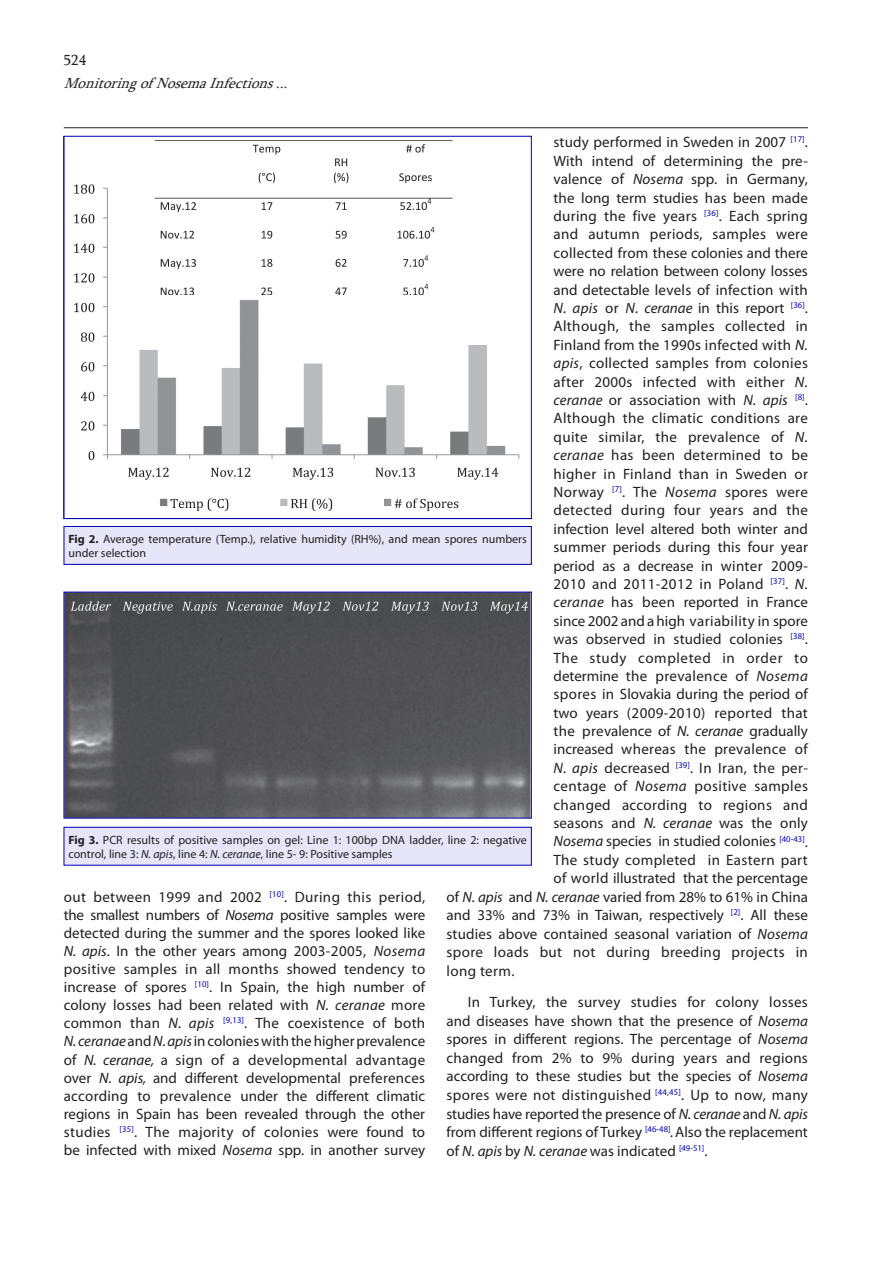
<style>
.page{position:relative;width:893px;height:1263px;background:#fff}
.page>*{position:absolute;margin:0;border:0;box-sizing:border-box;transform-origin:0 0}
.t1{font:15px/18.1px "Myriad Pro";letter-spacing:.01em;color:#231f20;text-align:justify}
.t2{font:italic 15px "Myriad Pro";color:#231f20}
.t3{font:italic 15px "Sylfaen";color:#231f20}
.t4{font:15px "Myriad Pro";letter-spacing:.04em;color:#231f20}
.t5{font:15px "Sylfaen";color:#231f20}
.t6{font:12px/14.4px "Myriad Pro";color:#231f20}
.s1{font-style:italic}
.s2{font-style:normal}
.s3{font-weight:700}
</style>
<div class="page">
<hr style="left:64px;top:127px;width:744px;height:1px;background:#231f20">
<img style="left:73px;top:140px;width:447px;height:371px">
<img style="left:66px;top:594px;width:463px;height:222px">
<div style="left:64px;top:592px;width:467px;height:226px;border:1px solid #0000b4"></div>
<div style="left:64px;top:526px;width:467px;height:38px;background:#e6e6f8"></div>
<div style="left:64px;top:526px;width:467px;height:38px;border:1px solid #0000b4"></div>
<div style="left:64px;top:827px;width:467px;height:38px;background:#e6e6f8"></div>
<div style="left:64px;top:827px;width:467px;height:38px;border:1px solid #0000b4"></div>
<p class="t5" style="left:64px;top:50px;width:24px">524</p>
<p class="t3" style="left:64px;top:73px;width:232px">MonitoringofNosemaInfections...</p>
<p class="t1" style="left:554px;top:133px;width:256px">study performed in Sweden in 2007 <sup>[17]</sup>.</p>
<p class="t1" style="left:554px;top:151px;width:256px">With intend of determining the pre-</p>
<p class="t1" style="left:554px;top:170px;width:256px">valence of <span class="s1">Nosema</span> spp. in Germany,</p>
<p class="t1" style="left:553px;top:188px;width:256px">the long term studies has been made</p>
<p class="t1" style="left:553px;top:207px;width:256px">during the five years <sup>[36]</sup>. Each spring</p>
<p class="t1" style="left:554px;top:225px;width:256px">and autumn periods, samples were</p>
<p class="t1" style="left:554px;top:243px;width:256px">collected from these colonies and there</p>
<p class="t1" style="left:554px;top:262px;width:256px">were no relation between colony losses</p>
<p class="t1" style="left:554px;top:280px;width:256px">and detectable levels of infection with</p>
<p class="t2" style="left:554px;top:299px;width:256px">N. apis <span class="s2">or</span> N. ceranae <span class="s2">in this report</span> <sup>[36]</sup><span class="s2">.</span></p>
<p class="t1" style="left:554px;top:317px;width:256px">Although, the samples collected in</p>
<p class="t1" style="left:554px;top:335px;width:256px">Finland from the 1990s infected with <span class="s1">N.</span></p>
<p class="t1" style="left:554px;top:354px;width:256px"><span class="s1">apis</span>, collected samples from colonies</p>
<p class="t1" style="left:554px;top:372px;width:256px">after 2000s infected with either <span class="s1">N.</span></p>
<p class="t1" style="left:554px;top:391px;width:256px"><span class="s1">ceranae</span> or association with <span class="s1">N. apis</span> <sup>[8]</sup>.</p>
<p class="t1" style="left:554px;top:409px;width:256px">Although the climatic conditions are</p>
<p class="t1" style="left:554px;top:427px;width:256px">quite similar, the prevalence of <span class="s1">N.</span></p>
<p class="t1" style="left:554px;top:446px;width:256px"><span class="s1">ceranae</span> has been determined to be</p>
<p class="t1" style="left:554px;top:464px;width:256px">higher in Finland than in Sweden or</p>
<p class="t1" style="left:554px;top:483px;width:256px">Norway <sup>[7]</sup>. The <span class="s1">Nosema</span> spores were</p>
<p class="t1" style="left:554px;top:501px;width:256px">detected during four years and the</p>
<p class="t1" style="left:554px;top:519px;width:256px">infection level altered both winter and</p>
<p class="t1" style="left:554px;top:538px;width:256px">summer periods during this four year</p>
<p class="t1" style="left:554px;top:556px;width:256px">period as a decrease in winter 2009-</p>
<p class="t1" style="left:554px;top:574px;width:256px">2010 and 2011-2012 in Poland <sup>[37]</sup>. <span class="s1">N.</span></p>
<p class="t1" style="left:554px;top:593px;width:256px"><span class="s1">ceranae</span> has been reported in France</p>
<p class="t1" style="left:554px;top:611px;width:256px">since 2002 and a high variability in spore</p>
<p class="t1" style="left:554px;top:630px;width:256px">was observed in studied colonies <sup>[38]</sup>.</p>
<p class="t4" style="left:554px;top:648px;width:256px">The study completed in order to</p>
<p class="t1" style="left:554px;top:666px;width:256px">determine the prevalence of <span class="s1">Nosema</span></p>
<p class="t1" style="left:554px;top:685px;width:256px">spores in Slovakia during the period of</p>
<p class="t1" style="left:554px;top:703px;width:256px">two years (2009-2010) reported that</p>
<p class="t1" style="left:554px;top:722px;width:256px">the prevalence of <span class="s1">N. ceranae</span> gradually</p>
<p class="t1" style="left:554px;top:740px;width:256px">increased whereas the prevalence of</p>
<p class="t1" style="left:554px;top:758px;width:256px"><span class="s1">N. apis</span> decreased <sup>[39]</sup>. In Iran, the per-</p>
<p class="t1" style="left:554px;top:777px;width:256px">centage of <span class="s1">Nosema</span> positive samples</p>
<p class="t1" style="left:554px;top:795px;width:256px">changed according to regions and</p>
<p class="t1" style="left:554px;top:814px;width:256px">seasons and <span class="s1">N. ceranae</span> was the only</p>
<p class="t1" style="left:554px;top:832px;width:256px"><span class="s1">Nosema</span> species in studied colonies <sup>[40-43]</sup>.</p>
<p class="t1" style="left:554px;top:850px;width:256px">The study completed in Eastern part</p>
<p class="t1" style="left:554px;top:869px;width:256px">of world illustrated that the percentage</p>
<p class="t1" style="left:446px;top:887px;width:363px">of <span class="s1">N. apis</span> and <span class="s1">N. ceranae</span> varied from 28% to 61% in China</p>
<p class="t1" style="left:446px;top:906px;width:363px">and 33% and 73% in Taiwan, respectively <sup>[2]</sup>. All these</p>
<p class="t1" style="left:446px;top:924px;width:363px">studies above contained seasonal variation of <span class="s1">Nosema</span></p>
<p class="t1" style="left:446px;top:943px;width:363px">spore loads but not during breeding projects in</p>
<p class="t1" style="left:446px;top:961px;width:70px">long term.</p>
<p class="t1" style="left:446px;top:993px;width:363px;line-height:18.6px;text-indent:21px">In Turkey, the survey studies for colony losses and diseases have shown that the presence of <span class="s1">Nosema </span>spores in different regions. The percentage of <span class="s1">Nosema </span>changed from 2% to 9% during years and regions according to these studies but the species of <span class="s1">Nosema </span>spores were not distinguished <sup>[44,45]</sup>. Up to now, many studies have reported the presence of <span class="s1">N. ceranae</span> and <span class="s1">N. apis </span>from different regions of Turkey <sup>[46-48]</sup><span class="s1">.</span>Also the replacement of <span class="s1">N. apis</span> by <span class="s1">N. ceranae</span> was indicated <sup>[49-51]</sup>.</p>
<p class="t6" style="left:68px;top:531px;width:460px"><span class="s3">Fig 2.</span> Average temperature (Temp.), relative humidity (RH%), and mean spores numbers under selection</p>
<p class="t6" style="left:68px;top:832px;width:460px"><span class="s3">Fig 3.</span> PCR results of positive samples on gel: Line 1: 100bp DNA ladder, line 2: negative control, line 3: <span class="s1">N. apis</span>, line 4: <span class="s1">N. ceranae</span>, line 5- 9: Positive samples</p>
<p class="t1" style="left:64px;top:888px;width:363px">out between 1999 and 2002 <sup>[10]</sup>. During this period, the smallest numbers of <span class="s1">Nosema</span> positive samples were detected during the summer and the spores looked like <span class="s1">N. apis</span>. In the other years among 2003-2005, <span class="s1">Nosema </span>positive samples in all months showed tendency to increase of spores <sup>[10]</sup>. In Spain, the high number of colony losses had been related with <span class="s1">N. ceranae</span> more common than <span class="s1">N. apis</span> <sup>[9,13]</sup>. The coexistence of both <span class="s1">N. ceranae</span> and <span class="s1">N. apis</span> in colonies with the higher prevalence of <span class="s1">N. ceranae,</span> a sign of a developmental advantage over <span class="s1">N. apis,</span> and different developmental preferences according to prevalence under the different climatic regions in Spain has been revealed through the other studies <sup>[35]</sup>. The majority of colonies were found to be infected with mixed <span class="s1">Nosema</span> spp. in another survey</p>
</div>
